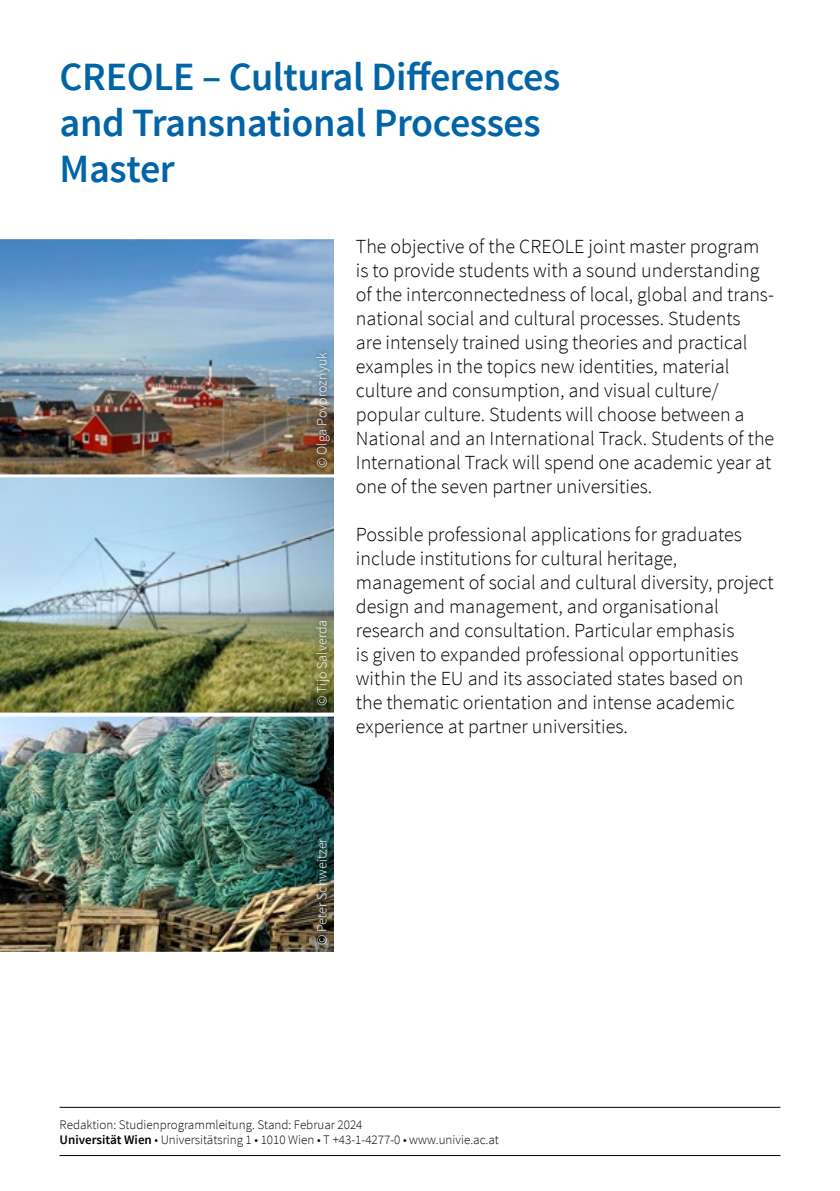
<style>
.page{position:relative;width:840px;height:1191px;background:#fff}
.page>*{position:absolute;margin:0;border:0;box-sizing:border-box;transform-origin:0 0}
.Headline_schwarz{font:600 40px/46px "Source Sans Pro";letter-spacing:-.01em;color:#0064a7}
.Fließtext_10_12{font:300 20px/24px "Source Sans Pro";color:#000}
.t1{font:300 14px "Source Sans Pro";color:#fff}
.t2{font:300 13px/15px "Source Sans Pro";color:#000}
.s1{font-weight:600}
</style>
<div class="page">
<hr style="left:60px;top:1155px;width:720px;height:1px;background:#000">
<hr style="left:60px;top:1106px;width:720px;height:1px;background:#000">
<img style="left:0;top:239px;width:334px;height:236px">
<img style="left:0;top:477px;width:334px;height:236px">
<img style="left:0;top:716px;width:334px;height:236px">
<div style="left:311px;top:347px;width:23px;height:125px;background:#000;opacity:.5"></div>
<div style="left:307px;top:610px;width:30px;height:104px;background:#000;opacity:.5"></div>
<div style="left:307px;top:829px;width:29px;height:124px;background:#000;opacity:.5"></div>
<p class="Headline_schwarz" style="left:60px;top:54px;width:502px">CREOLE – Cultural Differences and Transnational Processes</p>
<p class="Headline_schwarz" style="left:60px;top:146px;width:117px">Master</p>
<p class="t1" style="left:313px;top:468px;width:117px;rotate:-90deg">© Olga Povoroznyuk</p>
<p class="t1" style="left:313px;top:706px;width:88px;rotate:-90deg">© Tijo Salverda</p>
<p class="Fließtext_10_12" style="left:355px;top:235px;width:419px">The objective of the CREOLE joint master program is to provide students with a sound understanding of the interconnectedness of local, global and trans&shy;national social and cultural processes. Students<br>are intensely trained using theories and practical examples in the topics new identities, material culture and consumption, and visual culture/ popular culture. Students will choose between a National and an International Track. Students of the International Track will spend one academic year at one of the seven partner universities.</p>
<p class="Fließtext_10_12" style="left:355px;top:523px;width:419px">Possible professional applications for graduates include institutions for cultural heritage, management of social and cultural diversity, project design and management, and organisational research and consultation. Particular emphasis<br>is given to expanded professional opportunities within the EU and its associated states based on the thematic orientation and intense academic experience at partner universities.</p>
<p class="t1" style="left:313px;top:945px;width:109px;rotate:-90deg">© Peter Schweitzer</p>
<p class="t2" style="left:60px;top:1117px;width:440px">Redaktion: Studienprogrammleitung. Stand: Februar 2024<br><span class="s1">Universität Wien</span> • Universitätsring 1 • 1010 Wien • T +43-1-4277-0 • www.univie.ac.at</p>
</div>
